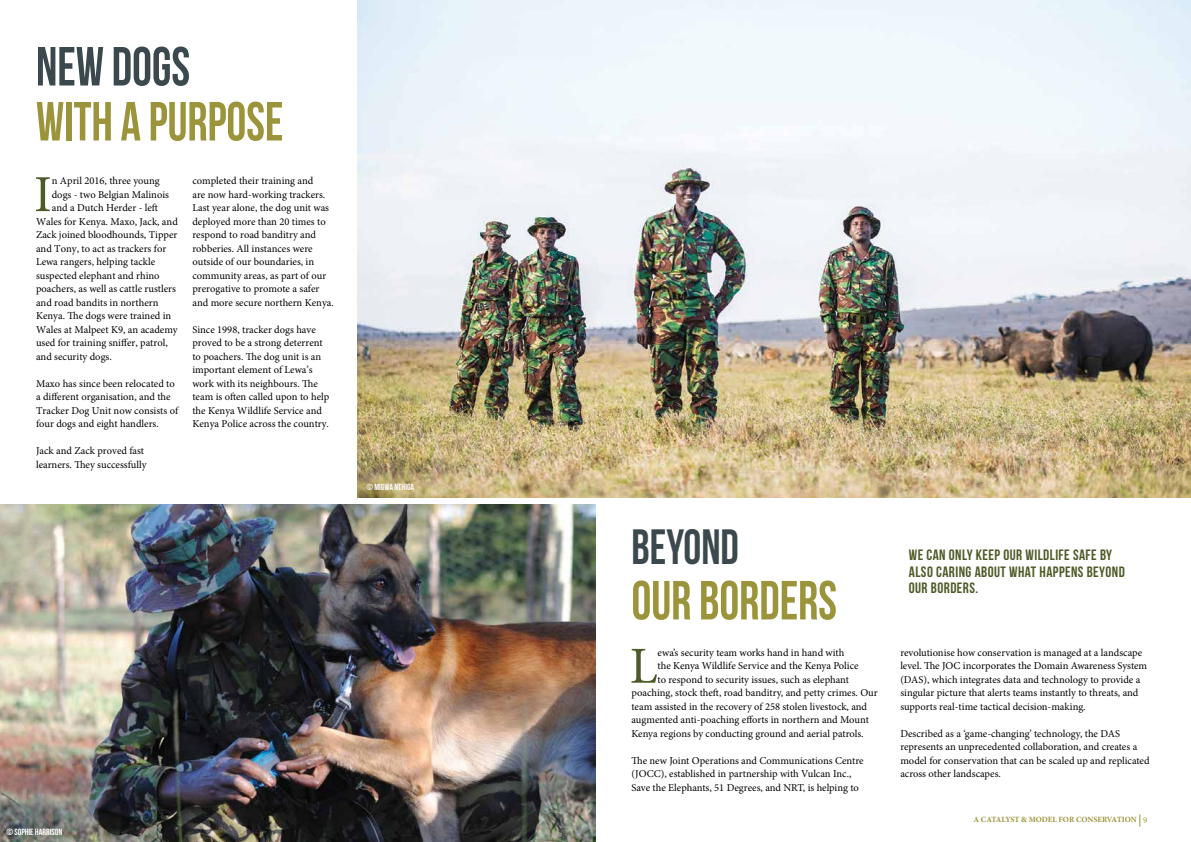
<style>
.page{position:relative;width:1191px;height:842px;background:#fff}
.page>*{position:absolute;margin:0;border:0;box-sizing:border-box;transform-origin:0 0}
.t1{font:55px "Bebas Neue";color:#9b943a;scale:.91 1}
.t2{font:55px "Bebas Neue";color:#3b484d;scale:.91 1}
.t3{font:52px "Minion Pro";color:#4e5b28}
.t4{font:49.5px "Bebas Neue";color:#3b484d;scale:.91 1}
.t5{font:15px/16.5px "Bebas Neue";letter-spacing:.03em;color:#4e5b28}
.t6{font:10.5px/13.5px "Minion Pro";color:#000}
.t7{font:9px "Bebas Neue";color:#fff}
.t8{font:700 8px "Minion Pro";letter-spacing:-.015em;color:#9b943a}
.s1{font-weight:400;font-size:9px}
</style>
<div class="page">
<svg style="left:1139px;top:814px;width:1px;height:12px"></svg>
<img style="left:0;top:504px;width:595px;height:338px">
<img style="left:358px;top:1px;width:832px;height:496px">
<h1 class="t2" style="left:36px;top:36px;width:171px">NEW DOGS</h1>
<h1 class="t1" style="left:36px;top:91px;width:273px">WITH A PURPOSE</h1>
<h2 class="t3" style="left:34px;top:160px;width:19px">I</h2>
<p class="t6" style="left:52px;top:174px;width:109px">n April 2016, three young</p>
<p class="t6" style="left:192px;top:174px;width:143px">completed their training and<br>are now hard-working trackers.<br>Last year alone, the dog unit was deployed more than 20 times to respond to road banditry and robberies. All instances were outside of our boundaries, in community areas, as part of our prerogative to promote a safer and more secure northern Kenya.</p>
<p class="t6" style="left:192px;top:323px;width:138px">Since 1998, tracker dogs have proved to be a strong deterrent to poachers. The dog unit is an important element of Lewa’s work with its neighbours. The team is often called upon to help the Kenya Wildlife Service and<br>Kenya Police across the country.</p>
<p class="t6" style="left:52px;top:188px;width:119px">dogs - two Belgian Malinois</p>
<p class="t6" style="left:52px;top:201px;width:108px">and a Dutch Herder - left</p>
<p class="t6" style="left:36px;top:215px;width:143px">Wales for Kenya. Maxo, Jack, and</p>
<p class="t6" style="left:36px;top:228px;width:143px">Zack joined bloodhounds, Tipper</p>
<p class="t6" style="left:36px;top:242px;width:132px">and Tony, to act as trackers for</p>
<p class="t6" style="left:36px;top:255px;width:121px">Lewa rangers, helping tackle</p>
<p class="t6" style="left:36px;top:269px;width:125px">suspected elephant and rhino</p>
<p class="t6" style="left:36px;top:282px;width:141px">poachers, as well as cattle rustlers</p>
<p class="t6" style="left:36px;top:296px;width:124px">and road bandits in northern</p>
<p class="t6" style="left:36px;top:309px;width:137px">Kenya. The dogs were trained in</p>
<p class="t6" style="left:36px;top:323px;width:143px">Wales at Malpeet K9, an academy</p>
<p class="t6" style="left:36px;top:336px;width:133px">used for training sniffer, patrol,</p>
<p class="t6" style="left:36px;top:350px;width:77px">and security dogs.</p>
<p class="t6" style="left:36px;top:377px;width:144px">Maxo has since been relocated to a different organisation, and the<br>Tracker Dog Unit now consists of four dogs and eight handlers.</p>
<p class="t6" style="left:36px;top:444px;width:112px">Jack and Zack proved fast learners. They successfully</p>
<p class="t7" style="left:366px;top:482px;width:49px">© MIGWA NTHIGA</p>
<p class="t7" style="left:6px;top:827px;width:57px">© SOPHIE HARRISON</p>
<h3 class="t4" style="left:631px;top:520px;width:119px">BEYOND</h3>
<h1 class="t1" style="left:631px;top:570px;width:227px">OUR BORDERS</h1>
<h2 class="t3" style="left:629px;top:631px;width:29px">L</h2>
<p class="t6" style="left:657px;top:646px;width:188px">ewa’s security team works hand in hand with</p>
<p class="t6" style="left:657px;top:659px;width:202px">the Kenya Wildlife Service and the Kenya Police</p>
<p class="t6" style="left:657px;top:673px;width:193px">to respond to security issues, such as elephant</p>
<p class="t6" style="left:631px;top:686px;width:248px">poaching, stock theft, road banditry, and petty crimes. Our</p>
<p class="t6" style="left:631px;top:700px;width:237px">team assisted in the recovery of 258 stolen livestock, and</p>
<p class="t6" style="left:631px;top:713px;width:239px">augmented anti-poaching efforts in northern and Mount</p>
<p class="t6" style="left:631px;top:727px;width:234px">Kenya regions by conducting ground and aerial patrols.</p>
<p class="t6" style="left:631px;top:754px;width:234px">The new Joint Operations and Communications Centre (JOCC), established in partnership with Vulcan Inc.,<br>Save the Elephants, 51 Degrees, and NRT, is helping to</p>
<h3 class="t5" style="left:909px;top:547px;width:217px">WE CAN ONLY KEEP OUR WILDLIFE SAFE BY<br>ALSO CARING ABOUT WHAT HAPPENS BEYOND<br>OUR BORDERS.</h3>
<p class="t6" style="left:900px;top:646px;width:248px">revolutionise how conservation is managed at a landscape level. The JOC incorporates the Domain Awareness System (DAS), which integrates data and technology to provide a singular picture that alerts teams instantly to threats, and supports real-time tactical decision-making.</p>
<p class="t6" style="left:900px;top:727px;width:251px">Described as a ‘game-changing’ technology, the DAS represents an unprecedented collaboration, and creates a model for conservation that can be scaled up and replicated across other landscapes.</p>
<p class="t8" style="left:973px;top:814px;width:175px">A CATALYST &amp; MODEL FOR CONSERVATION <span class="s1">9</span></p>
</div>
